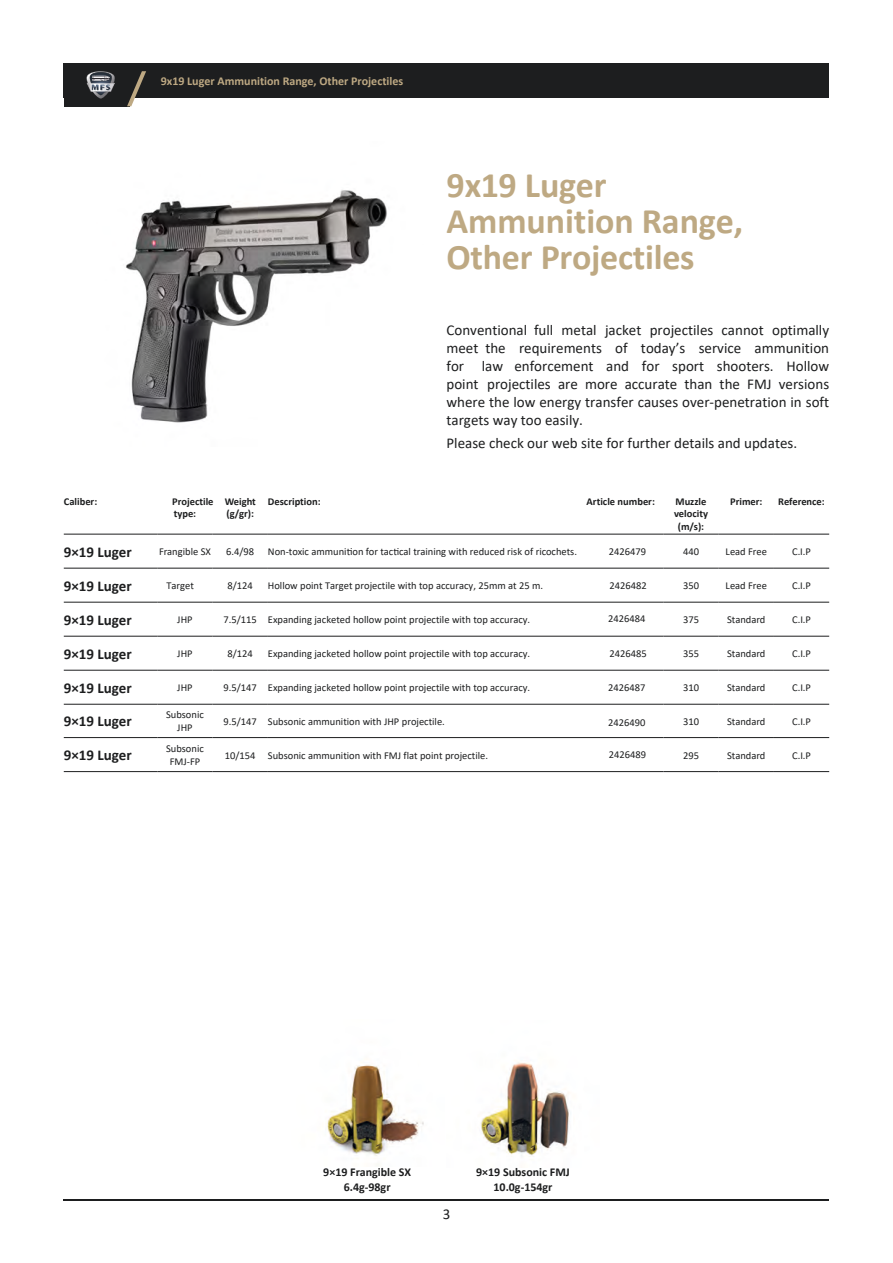
<style>
.page{position:relative;width:893px;height:1263px;background:#fff}
.page>*{position:absolute;margin:0;border:0;box-sizing:border-box;transform-origin:0 0}
.t1{font:700 36px/36px "Calibri";letter-spacing:-.005em;color:#bea983}
.t2{font:15px/18px "Calibri 2";color:#1d1e1f;text-align:justify}
.t3{font:700 15px "Calibri";color:#1d1e1f}
.t4{font:15px "Calibri 3";color:#1d1e1f}
.t5{font:700 12px/14.4px "Calibri";color:#1d1e1f;text-align:center}
.t6{font:700 12px "Calibri";color:#bea983}
.t7{font:10.5px "Calibri 2";color:#1d1e1f}
.t8{font:700 10.5px/12.6px "Calibri";color:#1d1e1f}
.t9{font:10.5px "Calibri 3";color:#1d1e1f}
.t10{font:10.5px "Calibri";color:#1d1e1f}
.t11{font:700 10.5px "Calibri";color:#1d1e1f}
.s1{font-style:inherit}
.s2{font-family:"Calibri"}
.s3{font-family:"Calibri 3"}
</style>
<div class="page">
<div style="left:64px;top:64px;width:765px;height:34px;background:#1d1e1f"></div>
<hr style="left:64px;top:1199px;width:765px;height:1px;background:#1d1e1f">
<img style="left:327px;top:1062px;width:242px;height:104px">
<img style="left:126px;top:190px;width:261px;height:233px">
<hr style="left:64px;top:534px;width:93px;height:1px;background:#1d1e1f">
<hr style="left:157px;top:534px;width:56px;height:1px;background:#1d1e1f">
<hr style="left:213px;top:534px;width:55px;height:1px;background:#1d1e1f">
<hr style="left:268px;top:534px;width:395px;height:1px;background:#1d1e1f">
<hr style="left:663px;top:534px;width:56px;height:1px;background:#1d1e1f">
<hr style="left:719px;top:534px;width:55px;height:1px;background:#1d1e1f">
<hr style="left:774px;top:534px;width:55px;height:1px;background:#1d1e1f">
<hr style="left:64px;top:568px;width:93px;height:1px;background:#1d1e1f">
<hr style="left:157px;top:568px;width:56px;height:1px;background:#1d1e1f">
<hr style="left:213px;top:568px;width:55px;height:1px;background:#1d1e1f">
<hr style="left:268px;top:568px;width:395px;height:1px;background:#1d1e1f">
<hr style="left:663px;top:568px;width:56px;height:1px;background:#1d1e1f">
<hr style="left:719px;top:568px;width:55px;height:1px;background:#1d1e1f">
<hr style="left:774px;top:568px;width:55px;height:1px;background:#1d1e1f">
<hr style="left:64px;top:602px;width:93px;height:1px;background:#1d1e1f">
<hr style="left:157px;top:602px;width:56px;height:1px;background:#1d1e1f">
<hr style="left:213px;top:602px;width:55px;height:1px;background:#1d1e1f">
<hr style="left:268px;top:602px;width:395px;height:1px;background:#1d1e1f">
<hr style="left:663px;top:602px;width:56px;height:1px;background:#1d1e1f">
<hr style="left:719px;top:602px;width:55px;height:1px;background:#1d1e1f">
<hr style="left:774px;top:602px;width:55px;height:1px;background:#1d1e1f">
<hr style="left:64px;top:636px;width:93px;height:1px;background:#1d1e1f">
<hr style="left:157px;top:636px;width:56px;height:1px;background:#1d1e1f">
<hr style="left:213px;top:636px;width:55px;height:1px;background:#1d1e1f">
<hr style="left:268px;top:636px;width:395px;height:1px;background:#1d1e1f">
<hr style="left:663px;top:636px;width:56px;height:1px;background:#1d1e1f">
<hr style="left:719px;top:636px;width:55px;height:1px;background:#1d1e1f">
<hr style="left:774px;top:636px;width:55px;height:1px;background:#1d1e1f">
<hr style="left:64px;top:670px;width:93px;height:1px;background:#1d1e1f">
<hr style="left:157px;top:670px;width:56px;height:1px;background:#1d1e1f">
<hr style="left:213px;top:670px;width:55px;height:1px;background:#1d1e1f">
<hr style="left:268px;top:670px;width:395px;height:1px;background:#1d1e1f">
<hr style="left:663px;top:670px;width:56px;height:1px;background:#1d1e1f">
<hr style="left:719px;top:670px;width:55px;height:1px;background:#1d1e1f">
<hr style="left:774px;top:670px;width:55px;height:1px;background:#1d1e1f">
<hr style="left:64px;top:704px;width:93px;height:1px;background:#1d1e1f">
<hr style="left:157px;top:704px;width:56px;height:1px;background:#1d1e1f">
<hr style="left:213px;top:704px;width:55px;height:1px;background:#1d1e1f">
<hr style="left:268px;top:704px;width:395px;height:1px;background:#1d1e1f">
<hr style="left:663px;top:704px;width:56px;height:1px;background:#1d1e1f">
<hr style="left:719px;top:704px;width:55px;height:1px;background:#1d1e1f">
<hr style="left:774px;top:704px;width:55px;height:1px;background:#1d1e1f">
<hr style="left:64px;top:737px;width:93px;height:1px;background:#1d1e1f">
<hr style="left:157px;top:737px;width:56px;height:1px;background:#1d1e1f">
<hr style="left:213px;top:737px;width:55px;height:1px;background:#1d1e1f">
<hr style="left:268px;top:737px;width:395px;height:1px;background:#1d1e1f">
<hr style="left:663px;top:737px;width:56px;height:1px;background:#1d1e1f">
<hr style="left:719px;top:737px;width:55px;height:1px;background:#1d1e1f">
<hr style="left:774px;top:737px;width:55px;height:1px;background:#1d1e1f">
<hr style="left:64px;top:771px;width:93px;height:1px;background:#1d1e1f">
<hr style="left:157px;top:771px;width:56px;height:1px;background:#1d1e1f">
<hr style="left:213px;top:771px;width:55px;height:1px;background:#1d1e1f">
<hr style="left:268px;top:771px;width:395px;height:1px;background:#1d1e1f">
<hr style="left:663px;top:771px;width:56px;height:1px;background:#1d1e1f">
<hr style="left:719px;top:771px;width:55px;height:1px;background:#1d1e1f">
<hr style="left:774px;top:771px;width:55px;height:1px;background:#1d1e1f">
<svg style="left:65px;top:71px;width:81px;height:35px"></svg>
<p class="t6" style="left:161px;top:73px;width:244px">9x19 Luger Ammunition Range, Other Projectile<span class="s1">s</span></p>
<h1 class="t1" style="left:446px;top:167px;width:298px">9x19 Luger<br>Ammunition Range,<br>Other Projectile<span class="s1">s</span></h1>
<p class="t2" style="left:446px;top:321px;width:384px">Conventional full metal jacket <span class="s2">projectiles</span> cannot optimally meet the requirements of today’s service ammunition for law enforcement and for sport shooters. <span class="s2">H</span>ollow point <span class="s2">projectiles</span> are more accurate than the FMJ versions where the low energy transfer causes over-penetration in soft targets way too easily.</p>
<h2 class="t2" style="left:446px;top:433px;width:352px">Please check our web site for further details and updates.</h2>
<p class="t8" style="left:64px;top:495px;width:35px">Caliber:</p>
<p class="t11" style="left:172px;top:494px;width:43px">Projectile</p>
<p class="t8" style="left:174px;top:507px;width:24px">type:</p>
<p class="t8" style="left:225px;top:495px;width:33px">Weight (g/gr):</p>
<p class="t8" style="left:268px;top:495px;width:54px">Description:</p>
<p class="t8" style="left:674px;top:495px;width:35px;text-align:center">Muzzle velocity (m/s):</p>
<p class="t8" style="left:730px;top:495px;width:34px">Primer:</p>
<p class="t8" style="left:778px;top:495px;width:48px">Reference:</p>
<p class="t8" style="left:587px;top:495px;width:70px">Article number:</p>
<h2 class="t3" style="left:64px;top:541px;width:69px">9×19 Luger</h2>
<p class="t7" style="left:159px;top:544px;width:53px">Frangible SX</p>
<p class="t9" style="left:226px;top:544px;width:29px">6.4/98</p>
<p class="t7" style="left:268px;top:544px;width:311px">Non-toxic ammunition for tactical training with reduced risk of ricochets.</p>
<p class="t9" style="left:683px;top:544px;width:17px">4<span class="s2">4</span>0</p>
<p class="t7" style="left:726px;top:544px;width:43px">Lead Free</p>
<p class="t9" style="left:792px;top:544px;width:20px">C.I.P</p>
<h2 class="t3" style="left:64px;top:575px;width:69px">9×19 Luger</h2>
<p class="t7" style="left:167px;top:578px;width:29px">Target</p>
<p class="t9" style="left:228px;top:578px;width:27px">8/124</p>
<p class="t7" style="left:268px;top:578px;width:277px">Hollow point Target <span class="s2">projectile</span> with top accuracy, 25mm at 25 m.</p>
<p class="t9" style="left:683px;top:578px;width:17px">350</p>
<p class="t7" style="left:726px;top:578px;width:43px">Lead Free</p>
<p class="t9" style="left:792px;top:578px;width:20px">C.I.P</p>
<h2 class="t3" style="left:64px;top:609px;width:69px">9×19 Luger</h2>
<p class="t9" style="left:177px;top:612px;width:17px">JHP</p>
<p class="t7" style="left:224px;top:612px;width:308px"><span class="s3">7.5/115</span> Expanding jacketed hollow point <span class="s2">projectile</span> with top accuracy.</p>
<p class="t9" style="left:683px;top:612px;width:17px">37<span class="s2">5</span></p>
<p class="t7" style="left:727px;top:612px;width:40px">Standard</p>
<p class="t9" style="left:792px;top:612px;width:20px">C.I.P</p>
<h2 class="t3" style="left:64px;top:643px;width:69px">9×19 Luger</h2>
<p class="t9" style="left:177px;top:646px;width:17px">JHP</p>
<p class="t9" style="left:228px;top:646px;width:27px">8/124</p>
<p class="t7" style="left:268px;top:646px;width:264px">Expanding jacketed hollow point <span class="s2">projectile</span> with top accuracy.</p>
<p class="t10" style="left:683px;top:646px;width:17px"><span class="s3">3</span>55</p>
<p class="t7" style="left:727px;top:646px;width:40px">Standard</p>
<p class="t9" style="left:792px;top:646px;width:20px">C.I.P</p>
<h2 class="t3" style="left:64px;top:677px;width:69px">9×19 Luger</h2>
<p class="t9" style="left:177px;top:680px;width:17px">JHP</p>
<p class="t7" style="left:224px;top:680px;width:308px"><span class="s3">9.5/147</span> Expanding jacketed hollow point <span class="s2">projectile</span> with top accuracy.</p>
<p class="t10" style="left:683px;top:680px;width:17px"><span class="s3">3</span>10</p>
<p class="t7" style="left:727px;top:680px;width:40px">Standard</p>
<p class="t9" style="left:792px;top:680px;width:20px">C.I.P</p>
<h2 class="t3" style="left:64px;top:711px;width:69px">9×19 Luger</h2>
<p class="t10" style="left:609px;top:544px;width:39px">2426479</p>
<p class="t10" style="left:609px;top:578px;width:39px">2426482</p>
<p class="t10" style="left:608px;top:611px;width:39px">2426484</p>
<p class="t10" style="left:609px;top:646px;width:39px">2426485</p>
<p class="t10" style="left:608px;top:680px;width:39px">2426487</p>
<p class="t7" style="left:166px;top:707px;width:39px">Subsonic</p>
<p class="t9" style="left:177px;top:720px;width:17px">JHP</p>
<p class="t7" style="left:224px;top:714px;width:223px"><span class="s3">9.5/147</span> Subsonic ammunition with JHP <span class="s2">projectile</span>.</p>
<p class="t9" style="left:683px;top:714px;width:17px">31<span class="s2">0</span></p>
<p class="t7" style="left:727px;top:714px;width:40px">Standard</p>
<p class="t9" style="left:792px;top:714px;width:20px">C.I.P</p>
<p class="t10" style="left:608px;top:715px;width:39px">2426490</p>
<h2 class="t3" style="left:64px;top:745px;width:69px">9×19 Luger</h2>
<p class="t7" style="left:166px;top:741px;width:39px">Subsonic</p>
<p class="t9" style="left:170px;top:754px;width:32px">FMJ-FP</p>
<p class="t10" style="left:609px;top:747px;width:39px">2426489</p>
<p class="t7" style="left:225px;top:748px;width:265px"><span class="s3">10/154</span> Subsonic ammunition with FMJ flat point <span class="s2">projectile</span>.</p>
<p class="t10" style="left:683px;top:748px;width:17px">295</p>
<p class="t7" style="left:727px;top:748px;width:40px">Standard</p>
<p class="t9" style="left:792px;top:748px;width:20px">C.I.P</p>
<p class="t5" style="left:323px;top:1165px;width:89px">9×19 Frangible SX<br>6.4g-98gr</p>
<p class="t5" style="left:476px;top:1165px;width:95px">9×19 Subsonic FMJ<br>10.0g-154gr</p>
<h2 class="t4" style="left:443px;top:1203px;width:9px">3</h2>
</div>
